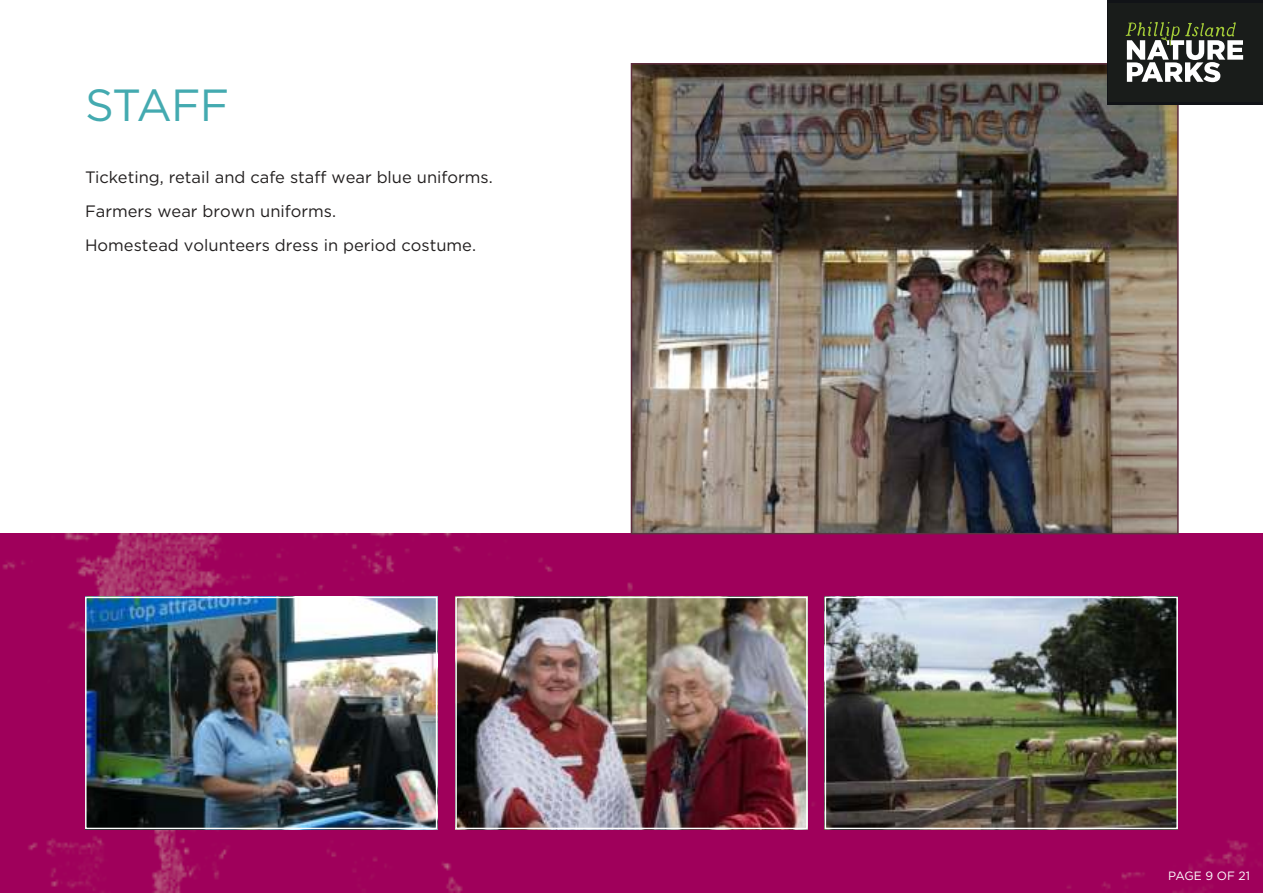
<style>
.page{position:relative;width:1263px;height:893px;background:#fff}
.page>*{position:absolute;margin:0;border:0;box-sizing:border-box;transform-origin:0 0}
.t1{font:45px "Gotham";letter-spacing:-.03em;color:#44aab0}
.t2{font:16.5px/33.8px "Gotham";color:#221f1f}
.t3{font:12px "Gotham";color:#fff}
</style>
<div class="page">
<img style="left:0;top:533px;width:1263px;height:360px">
<img style="left:88px;top:600px;width:346px;height:226px">
<div style="left:85px;top:597px;width:352px;height:232px;border:2px solid #fff"></div>
<img style="left:828px;top:600px;width:347px;height:226px">
<div style="left:825px;top:597px;width:353px;height:232px;border:2px solid #fff"></div>
<img style="left:458px;top:600px;width:347px;height:226px">
<div style="left:455px;top:597px;width:353px;height:232px;border:2px solid #fff"></div>
<img style="left:634px;top:66px;width:542px;height:465px">
<div style="left:631px;top:63px;width:548px;height:471px;border:2px solid #612e40"></div>
<div style="left:1107px;top:0;width:156px;height:105px;background:#111317"></div>
<div style="left:1107px;top:3px;width:155px;height:98px;background:#191c1a"></div>
<svg style="left:1125px;top:22px;width:118px;height:60px"></svg>
<h1 class="t1" style="left:85px;top:81px;width:146px">STAFF</h1>
<p class="t2" style="left:85px;top:161px;width:409px">Ticketing, retail and cafe staff wear blue uniforms.<br>Farmers wear brown uniforms.<br>Homestead volunteers dress in period costume.</p>
<p class="t3" style="left:1168px;top:870px;width:83px">PAGE 9 OF 21</p>
</div>
